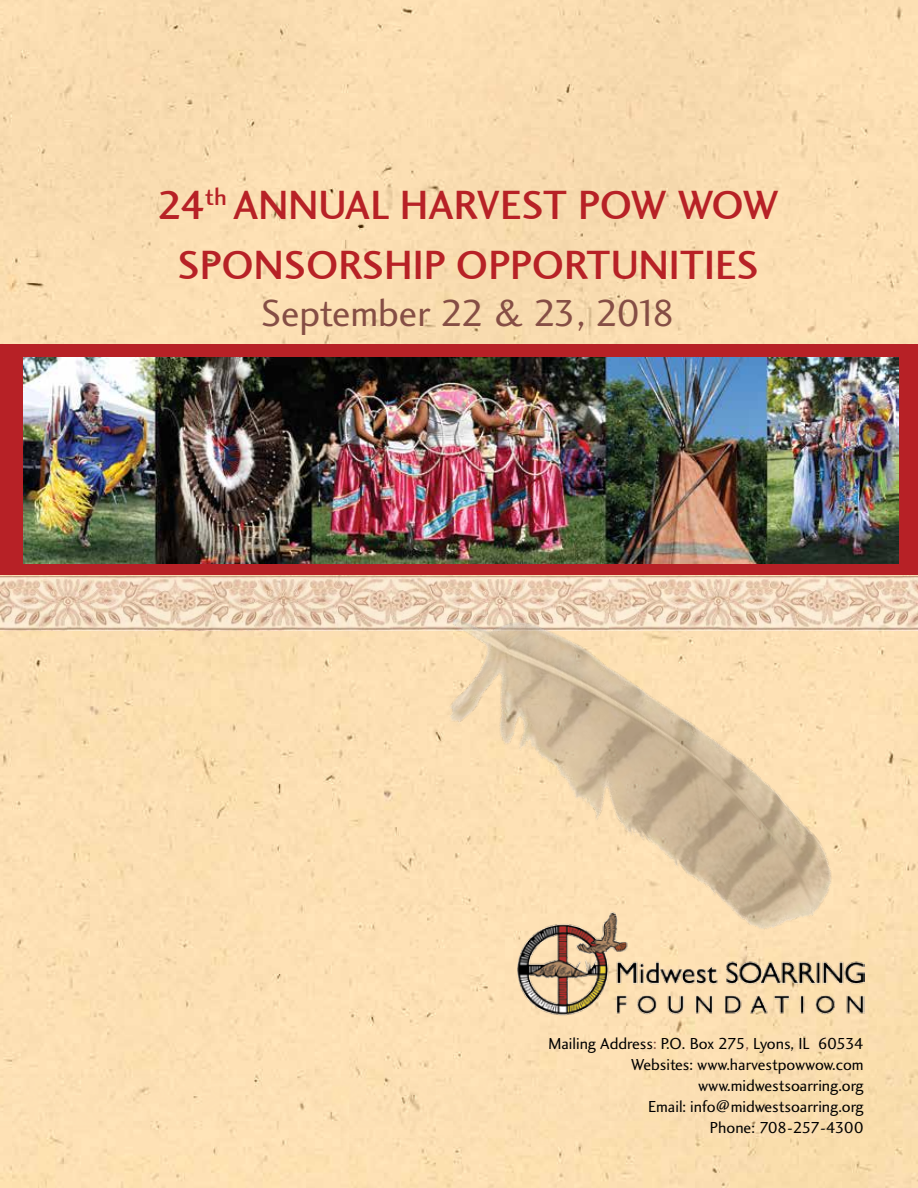
<style>
.page{position:relative;width:918px;height:1188px;background:#fbdfb2}
.page>*{position:absolute;margin:0;border:0;box-sizing:border-box;transform-origin:0 0}
.t1{font:42px/59.4px "Charlotte Sans Medium LET";color:#b72126;text-align:center}
.t2{font:39px "Charlotte Sans Book Plain";letter-spacing:-.015em;color:#854e45}
.t3{font:16.5px/21px "Charlotte Sans Book Plain";color:#000;text-align:right}
.s1{color:#854e45}
</style>
<div class="page">
<div style="left:0;top:345px;width:918px;height:230px;background:#b72126"></div>
<img style="left:0;top:576px;width:325px;height:54px">
<img style="left:24px;top:357px;width:875px;height:206px">
<img style="left:325px;top:446px;width:593px;height:638px">
<h1 class="t1" style="left:158px;top:176px;width:623px">24<sup>th</sup> ANNUAL HARVEST POW WOW<br>SPONSORSHIP OPPORTUNITIES</h1>
<h2 class="t2" style="left:261px;top:291px;width:416px">September 22 &amp; 23, 2018</h2>
<p class="t3" style="left:548px;top:1034px;width:317px">Mailing Address<span class="s1">:</span> P.O. Box 275<span class="s1">,</span> Lyons, IL 60534<br>Websites: www.harvestpowwow.com www.midwestsoarring.org<br>Email: info@midwestsoarring.org<br>Phone: 708-257-4300</p>
</div>
